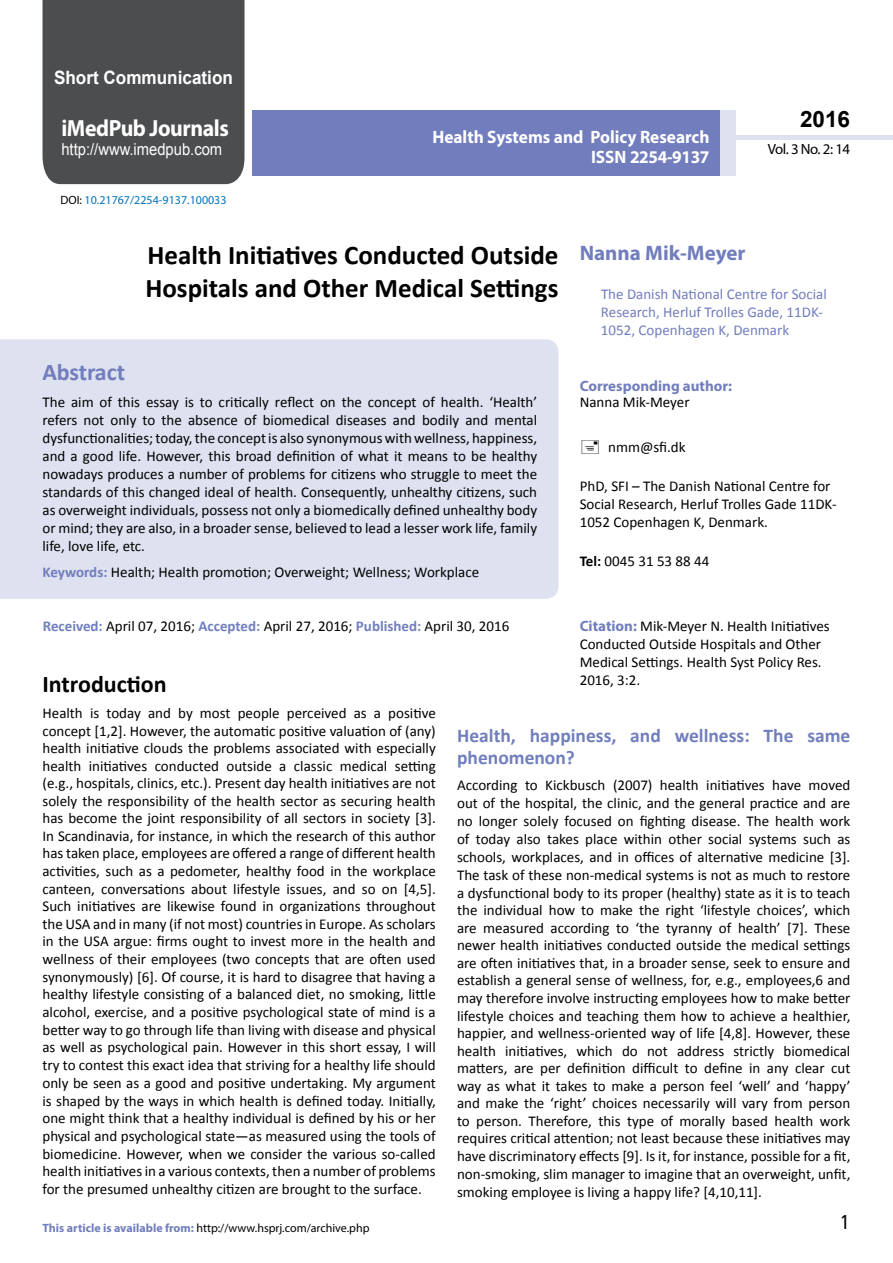
<style>
.page{position:relative;width:893px;height:1263px;background:#fff}
.page>*{position:absolute;margin:0;border:0;box-sizing:border-box;transform-origin:0 0}
.t1{font:700 27px/32.4px "Calibri";color:#000}
.t2{font:25.5px "Tunga";color:#000}
.t3{font:700 24px "Calibri";color:#000}
.t4{font:700 24px "Calibri";letter-spacing:-.005em;color:#717dbd}
.t5{font:700 23.4px "Myriad Pro";letter-spacing:-.02em;color:#fff;scale:.93 1}
.t6{font:700 22.5px "Arial";color:#000}
.t7{font:700 21px "Myriad Pro";color:#717dbd}
.t8{font:700 19.5px/21.5px "Calibri";color:#717ebd}
.t9{font:700 18.45px "Arial";color:#fff;scale:.93 1}
.t10{font:700 18px/19.8px "Myriad Pro";color:#fff;text-align:right;scale:.96 1}
.t11{font:16.5px "Arial";color:#fff;scale:.89 1}
.t12{font:15px/17.7px "Calibri";color:#000;text-align:justify}
.t13{font:15px/18px "Calibri";color:#717dbd}
.t14{font:700 15px "Myriad Pro";color:#717dbd}
.t15{font:14.85px "Myriad Pro";letter-spacing:-.03em;color:#000}
.t16{font:12px "Myriad Pro";color:#000}
.t17{font:12px "Myriad Pro";color:#0072bc}
.s1{color:#000}
.s2{font-weight:700;color:#717dbd}
.s3{font-weight:700}
.s4{font-family:"Myriad Pro";font-weight:700;color:#717dbd}
.s5{font-weight:700;color:#717fbf}
</style>
<div class="page">
<div style="left:252px;top:110px;width:469px;height:66px;background:#717dbd"></div>
<div style="left:720px;top:110px;width:16px;height:66px;background:#dee1f0"></div>
<div style="left:43px;top:0;width:201px;height:184px;background:#4c4d4f"></div>
<div style="left:736px;top:135px;width:157px;height:5px;background:#dee1f0"></div>
<div style="left:0;top:339px;width:558px;height:260px;background:#dee1f0"></div>
<p class="t9" style="left:54px;top:65px;width:194px">Short Communication</p>
<h3 class="t5" style="left:61px;top:113px;width:181px">iMedPub Journals</h3>
<p class="t11" style="left:61px;top:138px;width:182px">http://www.imedpub.com</p>
<p class="t17" style="left:60px;top:192px;width:168px"><span class="s1">DOI:</span> 10.21767/2254-9137.100033</p>
<p class="t10" style="left:432px;top:127px;width:290px">Health Systems and Policy Research<br>ISSN 2254-9137</p>
<h3 class="t6" style="left:800px;top:104px;width:52px">2016</h3>
<p class="t15" style="left:768px;top:140px;width:84px">Vol. 3 No. 2: 14</p>
<h1 class="t1" style="left:145px;top:239px;width:415px">Health Initiatives Conducted Outside<br>Hospitals and Other Medical Settings</h1>
<h3 class="t4" style="left:43px;top:357px;width:84px">Abstract</h3>
<p class="t12" style="left:42px;top:393px;width:496px">The aim of this essay is to critically reflect on the concept of health. ‘Health’ refers not only to the absence of biomedical diseases and bodily and mental dysfunctionalities;today,the conceptis also synonymous with wellness, happiness, and a good life. However, this broad definition of what it means to be healthy nowadays produces a number of problems for citizens who struggle to meet the standards of this changed ideal of health. Consequently, unhealthy citizens, such as overweight individuals, possess not only a biomedically defined unhealthy body or mind; they are also, in a broader sense, believed to lead a lesser work life, family life, love life, etc.</p>
<p class="t12" style="left:43px;top:563px;width:438px"><span class="s2">Keywords:</span> Health; Health promotion; Overweight; Wellness; Workplace</p>
<h3 class="t7" style="left:580px;top:239px;width:167px">Nanna Mik-Meyer</h3>
<p class="t13" style="left:601px;top:285px;width:227px">The Danish National Centre for Social<br>Research, Herluf Trolles Gade, 11DK-<br>1052, Copenhagen K, Denmark</p>
<p class="t14" style="left:580px;top:376px;width:154px">Corresponding author:</p>
<p class="t12" style="left:580px;top:394px;width:111px">Nanna Mik-Meyer</p>
<p class="t12" style="left:608px;top:438px;width:79px">nmm@sfi.dk</p>
<p class="t12" style="left:580px;top:477px;width:258px;text-align:left">PhD, SFI – The Danish National Centre for<br>Social Research, Herluf Trolles Gade 11DK-<br>1052 Copenhagen K, Denmark.</p>
<p class="t12" style="left:580px;top:552px;width:131px"><span class="s3">Tel:</span> 0045 31 53 88 44</p>
<p class="t12" style="left:580px;top:617px;width:251px;text-align:left"><span class="s4">Citation:</span> Mik-Meyer N. Health Initiatives Conducted Outside Hospitals and Other Medical Settings. Health Syst Policy Res.<br>2016, 3:2.</p>
<p class="t12" style="left:43px;top:618px;width:468px"><span class="s5">Received:</span> April 07, 2016; <span class="s5">Accepted:</span> April 27, 2016; <span class="s5">Published:</span> April 30, 2016</p>
<h3 class="t3" style="left:43px;top:669px;width:126px">Introduction</h3>
<p class="t12" style="left:42px;top:704px;width:395px">Health is today and by most people perceived as a positive concept [1,2]. However, the automatic positive valuation of (any) health initiative clouds the problems associated with especially health initiatives conducted outside a classic medical setting (e.g., hospitals, clinics, etc.). Present day health initiatives are not solely the responsibility of the health sector as securing health has become the joint responsibility of all sectors in society [3].<br>In Scandinavia, for instance, in which the research of this author has taken place, employees are offered a range of different health activities, such as a pedometer, healthy food in the workplace canteen, conversations about lifestyle issues, and so on [4,5].<br>Such initiatives are likewise found in organizations throughout the USA and in many (if not most) countries in Europe. As scholars in the USA argue: firms ought to invest more in the health and wellness of their employees (two concepts that are often used synonymously) [6]. Of course, it is hard to disagree that having a healthy lifestyle consisting of a balanced diet, no smoking, little alcohol, exercise, and a positive psychological state of mind is a better way to go through life than living with disease and physical as well as psychological pain. However in this short essay, I will try to contest this exact idea that striving for a healthy life should only be seen as a good and positive undertaking. My argument is shaped by the ways in which health is defined today. Initially, one might think that a healthy individual is defined by his or her physical and psychological state—as measured using the tools of biomedicine. However, when we consider the various so-called health initiatives in a various contexts, then a number of problems for the presumed unhealthy citizen are brought to the surface.</p>
<h3 class="t8" style="left:457px;top:725px;width:395px">Health, happiness, and wellness: The same phenomenon?</h3>
<p class="t12" style="left:457px;top:776px;width:395px">According to Kickbusch (2007) health initiatives have moved out of the hospital, the clinic, and the general practice and are no longer solely focused on fighting disease. The health work of today also takes place within other social systems such as schools, workplaces, and in offices of alternative medicine [3].<br>The task of these non-medical systems is not as much to restore a dysfunctional body to its proper (healthy) state as it is to teach the individual how to make the right ‘lifestyle choices’, which are measured according to ‘the tyranny of health’ [7]. These newer health initiatives conducted outside the medical settings are often initiatives that, in a broader sense, seek to ensure and establish a general sense of wellness, for, e.g., employees,6 and may therefore involve instructing employees how to make better lifestyle choices and teaching them how to achieve a healthier, happier, and wellness-oriented way of life [4,8]. However, these health initiatives, which do not address strictly biomedical matters, are per definition difficult to define in any clear cut way as what it takes to make a person feel ‘well’ and ‘happy’ and make the ‘right’ choices necessarily will vary from person to person. Therefore, this type of morally based health work requires critical attention; not least because these initiatives may have discriminatory effects [9]. Is it, for instance, possible for a fit, non-smoking, slim manager to imagine that an overweight, unfit, smoking employee is living a happy life? [4,10,11].</p>
<p class="t16" style="left:43px;top:1221px;width:329px"><span class="s2">This article is available from:</span> http://www.hsprj.com/archive.php</p>
<h2 class="t2" style="left:841px;top:1205px;width:9px">1</h2>
</div>
